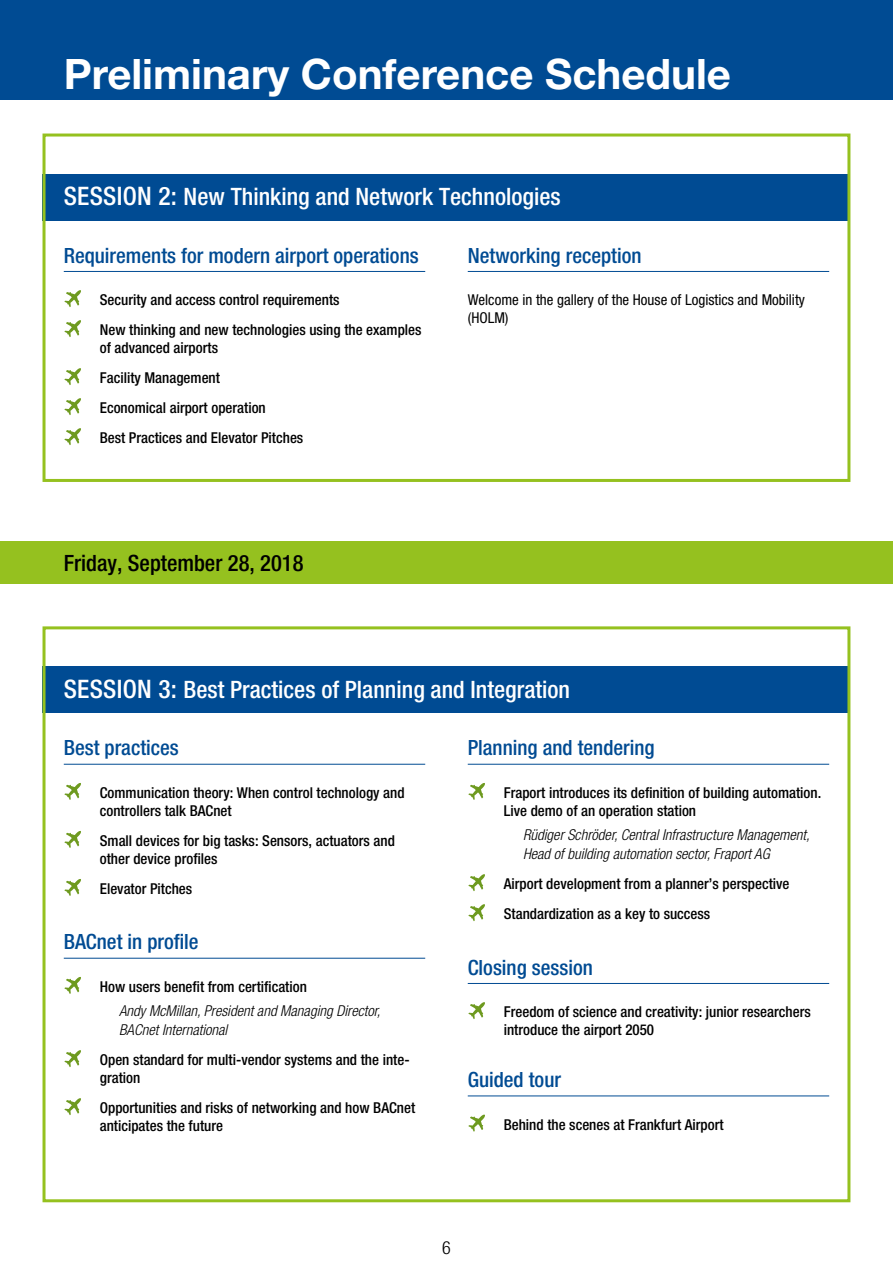
<style>
.page{position:relative;width:893px;height:1263px;background:#fff}
.page>*{position:absolute;margin:0;border:0;box-sizing:border-box;transform-origin:0 0}
.t1{font:700 42px "Helvetica Neue";color:#fff}
.t2{font:500 condensed 24px "Helvetica Neue";color:#fff}
.t3{font:500 condensed 22.5px "Helvetica Neue";color:#000}
.t4{font:500 condensed 21px "Helvetica Neue";color:#004b93}
.t5{font:300 condensed 18px "Helvetica Neue LT Std";color:#000}
.t6{font:500 condensed 15px/18px "Helvetica Neue";color:#000}
.t7{font:italic 300 condensed 15px/19.5px "Helvetica Neue LT Std";color:#000}
.t8{font:condensed 15px/18px "Helvetica Neue";color:#000}
.s1{font-size:25.5px}
</style>
<div class="page">
<div style="left:43px;top:667px;width:807px;height:46px;background:#004b93"></div>
<div style="left:0;top:541px;width:893px;height:43px;background:#95c11f"></div>
<hr style="left:64px;top:764px;width:361px;height:1px;background:#004b93">
<hr style="left:64px;top:958px;width:361px;height:1px;background:#004b93">
<svg style="left:65px;top:783px;width:16px;height:17px"></svg>
<svg style="left:65px;top:831px;width:16px;height:17px"></svg>
<svg style="left:65px;top:879px;width:16px;height:17px"></svg>
<svg style="left:65px;top:977px;width:16px;height:17px"></svg>
<svg style="left:65px;top:1050px;width:16px;height:17px"></svg>
<svg style="left:65px;top:1098px;width:16px;height:17px"></svg>
<hr style="left:468px;top:764px;width:361px;height:1px;background:#004b93">
<hr style="left:468px;top:983px;width:361px;height:1px;background:#004b93">
<hr style="left:468px;top:1095px;width:361px;height:1px;background:#004b93">
<svg style="left:468px;top:783px;width:17px;height:17px"></svg>
<svg style="left:468px;top:874px;width:17px;height:17px"></svg>
<svg style="left:468px;top:904px;width:17px;height:17px"></svg>
<svg style="left:468px;top:1002px;width:17px;height:17px"></svg>
<svg style="left:468px;top:1114px;width:17px;height:17px"></svg>
<div style="left:0;top:0;width:893px;height:100px;background:#004b93"></div>
<div style="left:43px;top:174px;width:807px;height:46px;background:#004b93"></div>
<hr style="left:64px;top:271px;width:361px;height:1px;background:#004b93">
<svg style="left:65px;top:290px;width:16px;height:17px"></svg>
<svg style="left:65px;top:320px;width:16px;height:17px"></svg>
<svg style="left:65px;top:368px;width:16px;height:17px"></svg>
<svg style="left:65px;top:398px;width:16px;height:17px"></svg>
<svg style="left:65px;top:428px;width:16px;height:17px"></svg>
<hr style="left:468px;top:271px;width:361px;height:1px;background:#004b93">
<div style="left:43px;top:134px;width:807px;height:348px;border:3px solid #95c11f"></div>
<div style="left:43px;top:626px;width:807px;height:576px;border:3px solid #95c11f"></div>
<h1 class="t1" style="left:64px;top:48px;width:669px">Preliminary Conference Schedule</h1>
<h2 class="t2" style="left:64px;top:182px;width:498px"><span class="s1">SESSION 2:</span> New Thinking and Network Technologies</h2>
<h3 class="t4" style="left:64px;top:243px;width:356px">Requirements for modern airport operations</h3>
<p class="t6" style="left:100px;top:285px;width:323px;line-height:30px">Security and access control requirements<br>New thinking and new technologies using the examples</p>
<p class="t6" style="left:100px;top:333px;width:205px;line-height:30px">of advanced airports<br>Facility Management<br>Economical airport operation<br>Best Practices and Elevator Pitches</p>
<h3 class="t3" style="left:64px;top:549px;width:241px">Friday, September 28, 2018</h3>
<h3 class="t4" style="left:468px;top:243px;width:175px">Networking reception</h3>
<p class="t8" style="left:468px;top:291px;width:339px">Welcome in the gallery of the House of Logistics and Mobility (HOLM)</p>
<h2 class="t2" style="left:64px;top:675px;width:508px"><span class="s1">SESSION 3:</span> Best Practices of Planning and Integration</h2>
<h3 class="t4" style="left:64px;top:735px;width:117px">Best practices</h3>
<p class="t6" style="left:100px;top:783px;width:306px">Communication theory: When control technology and controllers talk BACnet</p>
<p class="t6" style="left:100px;top:831px;width:297px">Small devices for big tasks: Sensors, actuators and other device profiles</p>
<p class="t6" style="left:100px;top:879px;width:94px">Elevator Pitches</p>
<h3 class="t4" style="left:64px;top:929px;width:136px">BACnet in profile</h3>
<p class="t6" style="left:100px;top:977px;width:209px">How users benefit from certification</p>
<p class="t7" style="left:119px;top:1001px;width:263px">Andy McMillan, President and Managing Director,<br>BACnet International</p>
<p class="t6" style="left:100px;top:1051px;width:311px">Open standard for multi-vendor systems and the inte&shy;gration</p>
<p class="t6" style="left:100px;top:1099px;width:317px">Opportunities and risks of networking and how BACnet anticipates the future</p>
<h3 class="t4" style="left:468px;top:735px;width:188px">Planning and tendering</h3>
<p class="t6" style="left:504px;top:783px;width:319px">Fraport introduces its definition of building automation.<br>Live demo of an operation station</p>
<p class="t7" style="left:523px;top:825px;width:288px">Rüdiger Schröder, Central Infrastructure Management,<br>Head of building automation sector, Fraport AG</p>
<p class="t6" style="left:504px;top:869px;width:287px;line-height:30px">Airport development from a planner’s perspective<br>Standardization as a key to success</p>
<h3 class="t4" style="left:468px;top:954px;width:127px">Closing session</h3>
<p class="t6" style="left:504px;top:1003px;width:309px">Freedom of science and creativity: junior researchers introduce the airport 2050</p>
<h3 class="t4" style="left:468px;top:1067px;width:95px">Guided tour</h3>
<p class="t6" style="left:504px;top:1115px;width:221px">Behind the scenes at Frankfurt Airport</p>
<p class="t5" style="left:442px;top:1237px;width:10px">6</p>
</div>
